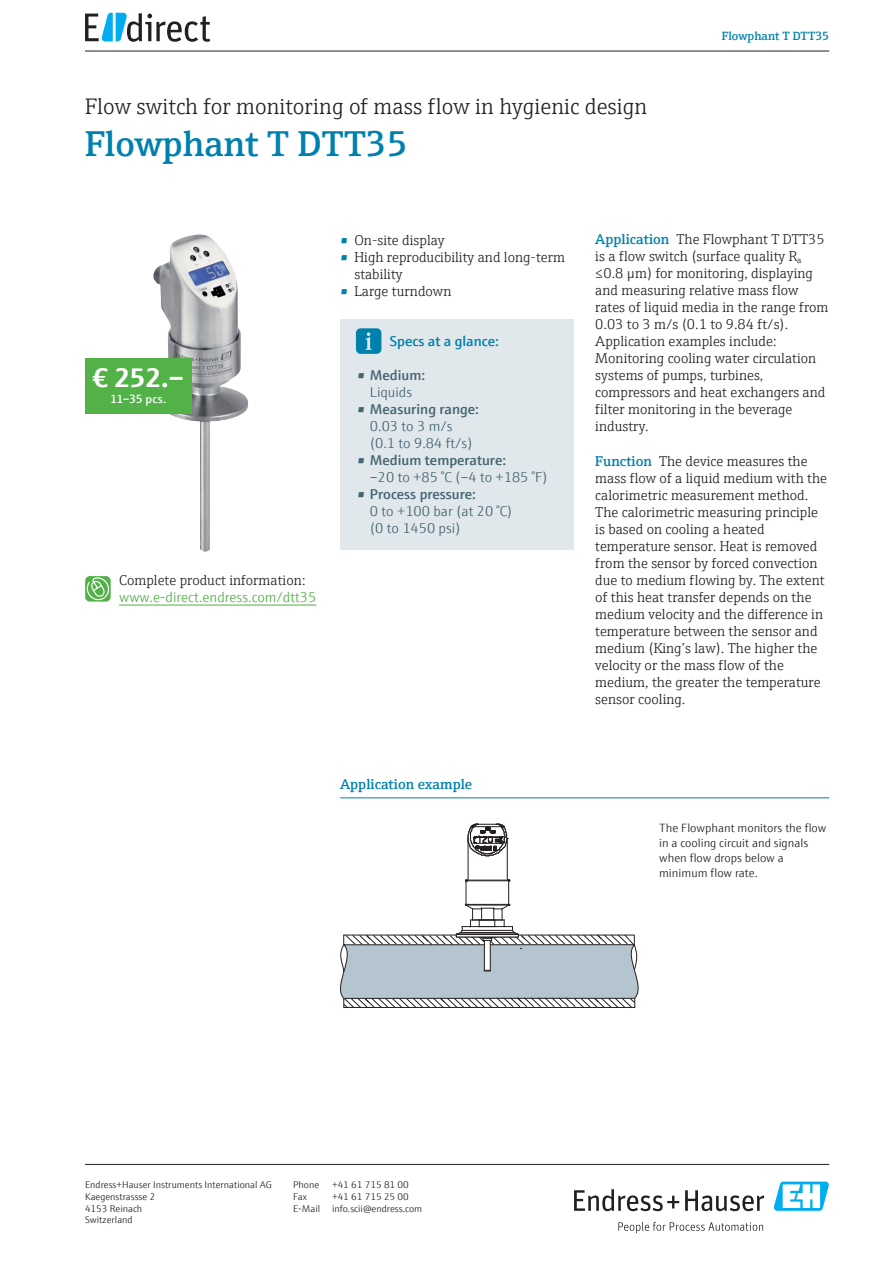
<style>
.page{position:relative;width:893px;height:1263px;background:#fff}
.page>*{position:absolute;margin:0;border:0;box-sizing:border-box;transform-origin:0 0}
.t1{font:600 36px "E+H Serif";color:#0081ad}
.t2{font:700 27px "E+H Sans";color:#fff}
.t3{font:300 22.5px "E+H Serif";color:#231f20}
.t4{font:300 14.25px/17px "E+H Serif";color:#231f20}
.t5{font:300 14.25px/17px "E+H Sans";color:#446472}
.t6{font:300 14.25px "E+H Sans";color:#52b147}
.t7{font:600 14.25px "E+H Sans";color:#446472}
.t8{font:600 14.25px "E+H Serif";color:#0081ad}
.t9{font:600 14.25px "E+H Sans";color:#0081ad}
.t10{font:300 12px/15px "E+H Sans";color:#231f20}
.t11{font:600 12px "E+H Serif";color:#0081ad}
.t12{font:600 12px "E+H Sans";letter-spacing:-.005em;color:#fff}
.t13{font:300 9.75px/11.7px "E+H Sans";color:#231f20}
.s1{font-weight:600;color:#0081ad}
.s2{font-weight:600}
</style>
<div class="page">
<img style="left:153px;top:234px;width:95px;height:318px">
<hr style="left:340px;top:797px;width:489px;height:1px;background:#0081ad">
<hr style="left:468px;top:838px;width:1px;height:42px;background:#231f20">
<hr style="left:507px;top:838px;width:1px;height:42px;background:#231f20">
<svg style="left:340px;top:879px;width:298px;height:129px"></svg>
<svg style="left:467px;top:824px;width:41px;height:33px"></svg>
<div style="left:340px;top:319px;width:234px;height:231px;background:#e0e8ec"></div>
<svg style="left:356px;top:328px;width:25px;height:26px"></svg>
<hr style="left:119px;top:605px;width:197px;height:1px;background:#52b147">
<svg style="left:85px;top:576px;width:26px;height:26px"></svg>
<svg style="left:87px;top:576px;width:23px;height:25px"></svg>
<div style="left:85px;top:358px;width:106px;height:56px;background:#52b147"></div>
<svg style="left:85px;top:13px;width:125px;height:29px"></svg>
<svg style="left:574px;top:1189px;width:105px;height:22px"></svg>
<svg style="left:685px;top:1190px;width:79px;height:21px"></svg>
<svg style="left:618px;top:1222px;width:145px;height:11px"></svg>
<svg style="left:773px;top:1181px;width:56px;height:30px"></svg>
<hr style="left:85px;top:1164px;width:744px;height:1px;background:#231f20">
<hr style="left:85px;top:51px;width:744px;height:1px;background:#231f20">
<h3 class="t3" style="left:85px;top:90px;width:564px">Flow switch for monitoring of mass flow in hygienic design</h3>
<h1 class="t1" style="left:85px;top:117px;width:324px">Flowphant T DTT35</h1>
<p class="t11" style="left:722px;top:27px;width:109px">Flowphant T DTT35</p>
<h2 class="t2" style="left:92px;top:357px;width:93px">€ 252.–</h2>
<p class="t12" style="left:110px;top:390px;width:58px">11–35 pcs.</p>
<p class="t4" style="left:119px;top:571px;width:188px">Complete product information:</p>
<p class="t6" style="left:119px;top:587px;width:199px">www.e-direct.endress.com/dtt35</p>
<p class="t4" style="left:340px;top:230px;width:106px"><span class="s1">•</span> On-site display</p>
<p class="t4" style="left:354px;top:247px;width:212px;text-indent:-14px"><span class="s1">•</span> High reproducibility and long-term stability</p>
<p class="t4" style="left:340px;top:282px;width:113px"><span class="s1">•</span> Large turndown</p>
<p class="t9" style="left:390px;top:330px;width:110px">Specs at a glance:</p>
<p class="t7" style="left:357px;top:364px;width:70px">• Medium:</p>
<p class="t5" style="left:370px;top:383px;width:44px">Liquids</p>
<p class="t5" style="left:370px;top:400px;width:111px;text-indent:-13px">• <span class="s2">Measuring range:<br></span>0.03 to 3 m/s (0.1 to 9.84 ft/s)</p>
<p class="t7" style="left:357px;top:449px;width:151px">• Medium temperature:</p>
<p class="t5" style="left:370px;top:468px;width:179px">–20 to +85 °C (–4 to +185 °F)</p>
<p class="t5" style="left:370px;top:485px;width:144px;text-indent:-13px">• <span class="s2">Process pressure:<br></span>0 to +100 bar (at 20 °C) (0 to 1450 psi)</p>
<p class="t8" style="left:340px;top:773px;width:134px">Application example</p>
<p class="t4" style="left:595px;top:230px;width:235px"><span class="s1">Application</span> The Flowphant T DTT35 is a flow switch (surface quality R<sub>a </sub>≤0.8 µm) for monitoring, displaying and measuring relative mass flow rates of liquid media in the range from<br>0.03 to 3 m/s (0.1 to 9.84 ft/s).<br>Application examples include:<br>Monitoring cooling water circulation systems of pumps, turbines, compressors and heat exchangers and filter monitoring in the beverage industry.</p>
<p class="t4" style="left:595px;top:451px;width:233px"><span class="s1">Function</span> The device measures the mass flow of a liquid medium with the calorimetric measurement method.<br>The calorimetric measuring principle is based on cooling a heated temperature sensor. Heat is removed from the sensor by forced convection due to medium flowing by. The extent of this heat transfer depends on the medium velocity and the difference in temperature between the sensor and medium (King’s law). The higher the velocity or the mass flow of the medium, the greater the temperature sensor cooling.</p>
<p class="t10" style="left:659px;top:820px;width:169px">The Flowphant monitors the flow in a cooling circuit and signals when flow drops below a minimum flow rate.</p>
<p class="t13" style="left:85px;top:1178px;width:188px">Endress+Hauser Instruments International AG<br>Kaegenstrassse 2<br>4153 Reinach<br>Switzerland</p>
<p class="t13" style="left:293px;top:1178px;width:28px">Phone</p>
<p class="t13" style="left:332px;top:1178px;width:78px">+41 61 715 81 00</p>
<p class="t13" style="left:293px;top:1190px;width:131px;text-indent:39px">+41 61 715 25 00<br>E-Mail info.scii@endress.com</p>
<p class="t13" style="left:293px;top:1190px;width:16px">Fax</p>
</div>
